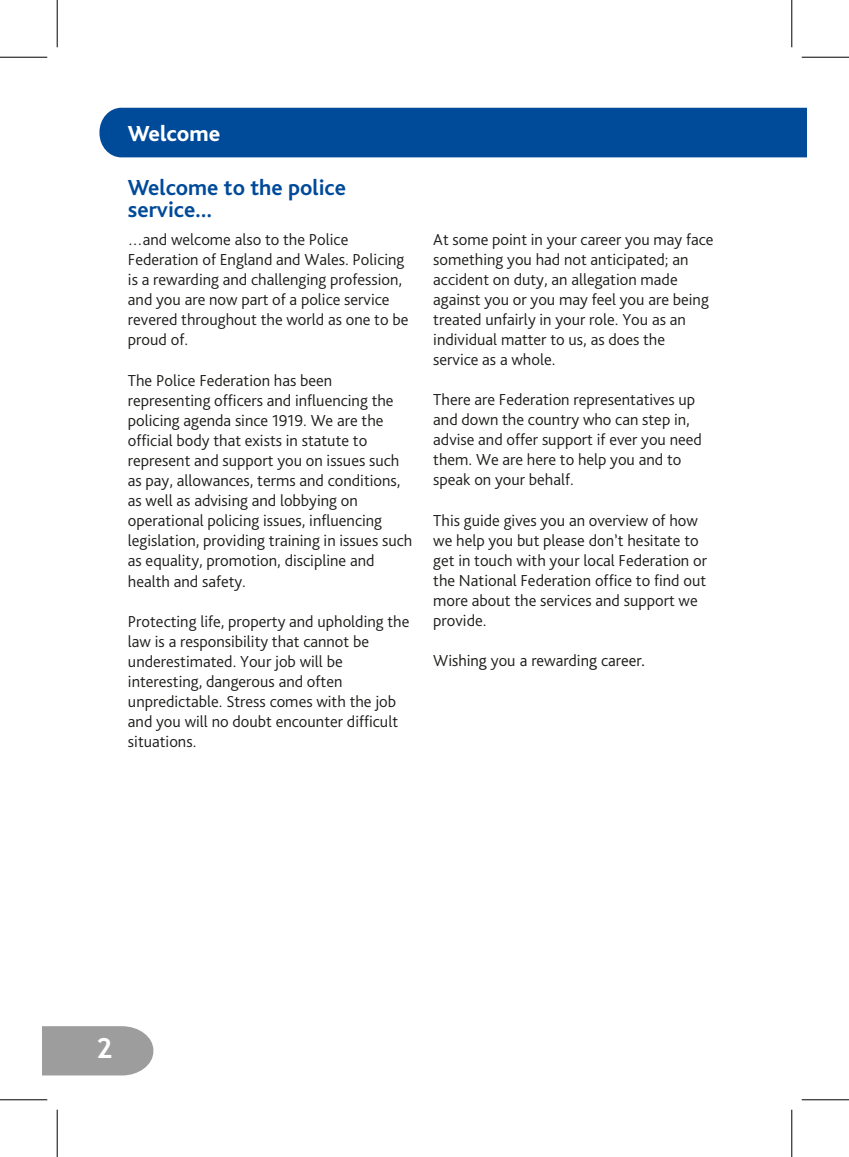
<style>
.page{position:relative;width:849px;height:1157px;background:#fff}
.page>*{position:absolute;margin:0;border:0;box-sizing:border-box;transform-origin:0 0}
.t1{font:700 28px "Trebuchet MS";color:#fff}
.t2{font:700 22.75px/21.9px "Bliss";color:#004a9a}
.t3{font:800 22.75px "Bliss";color:#fff}
.t4{font:300 16.62px/19.9px "Bliss Pro";color:#1d1d1b}
.t5{font:300 16.62px "Bliss";color:#1d1d1b}
</style>
<div class="page">
<div style="left:99px;top:108px;width:707px;height:49px;background:#004a9a"></div>
<svg style="left:42px;top:1026px;width:111px;height:49px;background:#a2a2a2"></svg>
<hr style="left:0;top:57px;width:47px;height:1px;background:#000">
<hr style="left:801px;top:57px;width:48px;height:1px;background:#000">
<hr style="left:0;top:1099px;width:47px;height:1px;background:#000">
<hr style="left:801px;top:1099px;width:48px;height:1px;background:#000">
<hr style="left:57px;top:0;width:1px;height:47px;background:#000">
<hr style="left:57px;top:1109px;width:1px;height:47px;background:#000">
<hr style="left:791px;top:0;width:1px;height:47px;background:#000">
<hr style="left:791px;top:1109px;width:1px;height:47px;background:#000">
<p class="t3" style="left:128px;top:122px;width:94px">Welcome</p>
<p class="t2" style="left:128px;top:177px;width:220px">Welcome to the police service…</p>
<p class="t4" style="left:128px;top:229px;width:282px">…and welcome also to the Police Federation of England and Wales. Policing is a rewarding and challenging profession, and you are now part of a police service revered throughout the world as one to be proud of.</p>
<p class="t4" style="left:128px;top:369px;width:286px">The Police Federation has been representing officers and influencing the policing agenda since 1919. We are the official body that exists in statute to represent and support you on issues such as pay, allowances, terms and conditions, as well as advising and lobbying on operational policing issues, influencing legislation, providing training in issues such as equality, promotion, discipline and health and safety.</p>
<p class="t4" style="left:128px;top:610px;width:283px">Protecting life, property and upholding the law is a responsibility that cannot be underestimated. Your job will be interesting, dangerous and often unpredictable. Stress comes with the job and you will no doubt encounter difficult situations.</p>
<p class="t4" style="left:433px;top:229px;width:282px">At some point in your career you may face something you had not anticipated; an accident on duty, an allegation made against you or you may feel you are being treated unfairly in your role. You as an individual matter to us, as does the service as a whole.</p>
<p class="t4" style="left:433px;top:389px;width:270px">There are Federation representatives up and down the country who can step in, advise and offer support if ever you need them. We are here to help you and to speak on your behalf.</p>
<p class="t4" style="left:433px;top:509px;width:275px">This guide gives you an overview of how we help you but please don’t hesitate to get in touch with your local Federation or the National Federation office to find out more about the services and support we provide.</p>
<p class="t5" style="left:433px;top:651px;width:213px">Wishing you a rewarding career.</p>
<p class="t1" style="left:96px;top:1030px;width:18px">2</p>
</div>
